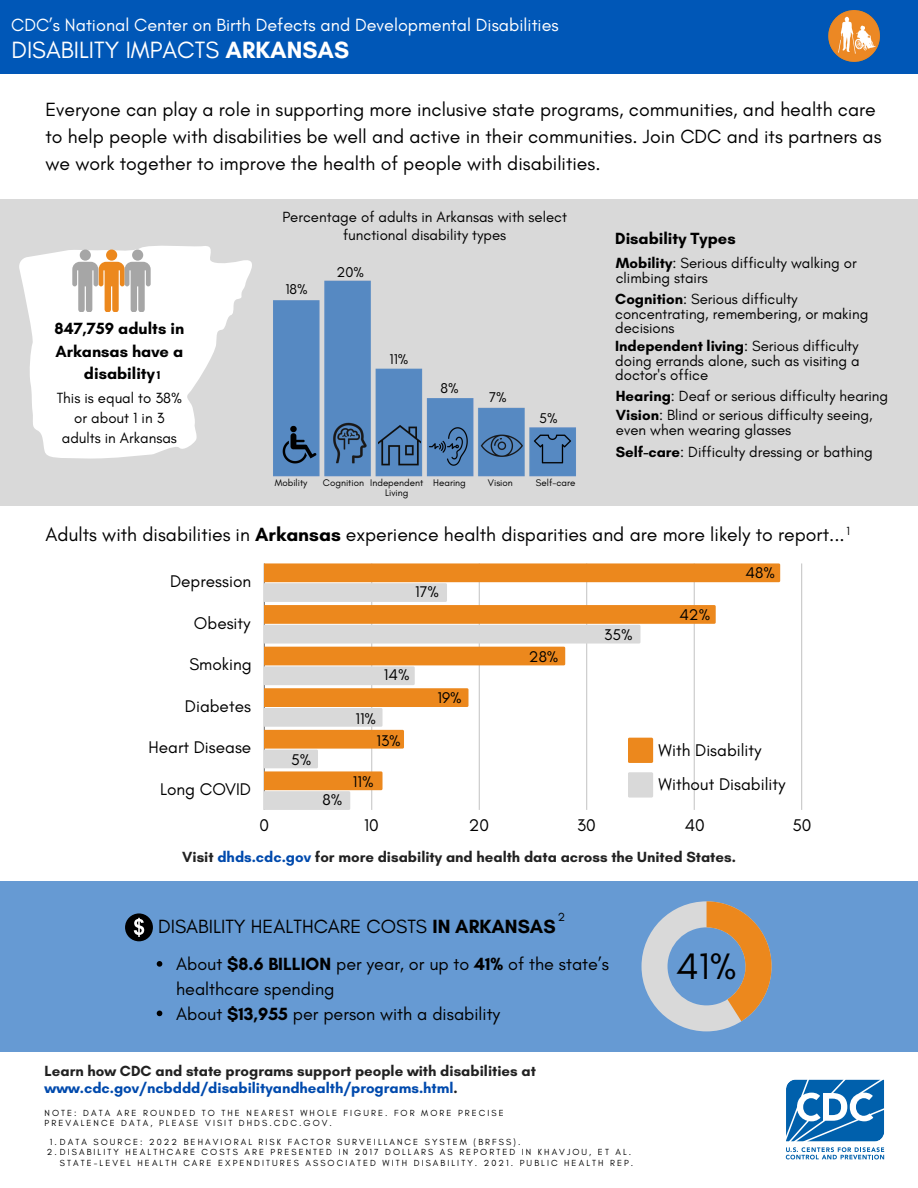
<style>
.page{position:relative;width:918px;height:1188px;background:#fff}
.page>*{position:absolute;margin:0;border:0;box-sizing:border-box;transform-origin:0 0}
.t1{font:37.5px "Glacial Indifference";color:#000}
.t2{font:24px "Glacial Indifference";color:#fff}
.t3{font:19.5px/27px "Glacial Indifference";color:#000}
.t4{font:18px/24.8px "Glacial Indifference";color:#000}
.t5{font:18px "Glacial Indifference";color:#fff}
.t6{font:17.25px "Glacial Indifference";color:#000}
.t7{font:700 16.5px/22.5px "Glacial Indifference";color:#000;text-align:center}
.t8{font:15.75px "Glacial Indifference";color:#000}
.t9{font:15px/14.7px "Glacial Indifference";color:#000}
.t10{font:700 15px/16.8px "Glacial Indifference";color:#222}
.t11{font:14.4px "Glacial Indifference";color:#000}
.t12{font:12px "Glacial Indifference";color:#000}
.t13{font:700 12px "Glacial Indifference";color:#000}
.t14{font:9.75px "Glacial Indifference";color:#000}
.t15{font:9px/10.5px "Glacial Indifference";letter-spacing:.23em;color:#000}
.s1{font-weight:700}
.s2{color:#004aad}
</style>
<div class="page">
<div style="left:0;top:199px;width:918px;height:307px;background:#d9d9d9"></div>
<img style="left:273px;top:280px;width:303px;height:197px">
<div style="left:0;top:0;width:918px;height:73px;background:#0057b7"></div>
<div style="left:0;top:881px;width:918px;height:171px;background:#669ad3"></div>
<svg style="left:642px;top:901px;width:130px;height:130px"></svg>
<img style="left:828px;top:11px;width:52px;height:51px">
<hr style="left:801px;top:563px;width:1px;height:247px;background:#000">
<svg style="left:264px;top:563px;width:516px;height:247px"></svg>
<div style="left:628px;top:738px;width:25px;height:25px;background:#ec881d;border-radius:2px"></div>
<div style="left:628px;top:772px;width:25px;height:26px;background:#d9d9d9;border-radius:2px"></div>
<img style="left:282px;top:426px;width:34px;height:39px">
<img style="left:332px;top:422px;width:36px;height:42px">
<img style="left:379px;top:423px;width:42px;height:44px">
<img style="left:429px;top:425px;width:41px;height:41px">
<img style="left:480px;top:428px;width:44px;height:35px">
<img style="left:533px;top:432px;width:40px;height:33px">
<svg style="left:19px;top:246px;width:233px;height:212px;fill:#fff"></svg>
<div style="left:106px;top:250px;width:11px;height:11px;background:#ec881d;border-radius:50%"></div>
<div style="left:132px;top:250px;width:11px;height:11px;background:#a6a6a6;border-radius:50%"></div>
<div style="left:80px;top:250px;width:11px;height:11px;background:#a6a6a6;border-radius:50%"></div>
<svg style="left:72px;top:262px;width:78px;height:50px;background:#d2bba2"></svg>
<div style="left:125px;top:913px;width:28px;height:28px;background:#000;border-radius:50%"></div>
<svg style="left:134px;top:918px;width:10px;height:19px"></svg>
<svg style="left:157px;top:961px;width:5px;height:6px"></svg>
<svg style="left:157px;top:1011px;width:5px;height:5px"></svg>
<svg style="left:785px;top:1079px;width:100px;height:80px"></svg>
<p class="t5" style="left:11px;top:14px;width:549px">CDC’s National Center on Birth Defects and Developmental Disabilities</p>
<p class="t2" style="left:11px;top:35px;width:339px">DISABILITY IMPACTS <span class="s1">ARKANSAS</span></p>
<p class="t3" style="left:45px;top:95px;width:838px">Everyone can play a role in supporting more inclusive state programs, communities, and health care to help people with disabilities be well and active in their communities. Join CDC and its partners as we work together to improve the health of people with disabilities.</p>
<h5 class="t7" style="left:55px;top:317px;width:131px">847,759 adults in<br>Arkansas have a disability</h5>
<h6 class="t13" style="left:157px;top:367px;width:5px">1</h6>
<p class="t9" style="left:57px;top:388px;width:127px;line-height:20.2px;text-align:center">This is equal to 38% or about 1 in 3 adults in Arkansas</p>
<h5 class="t9" style="left:282px;top:210px;width:286px">Percentage of adults in Arkansas with select</h5>
<h5 class="t9" style="left:343px;top:228px;width:165px">functional disability types</h5>
<h4 class="t11" style="left:285px;top:281px;width:24px">18%</h4>
<p class="t11" style="left:337px;top:263px;width:29px">20%</p>
<p class="t11" style="left:390px;top:350px;width:20px">11%</p>
<p class="t11" style="left:441px;top:380px;width:20px">8%</p>
<p class="t11" style="left:489px;top:388px;width:19px">7%</p>
<p class="t11" style="left:539px;top:410px;width:20px">5%</p>
<p class="t14" style="left:275px;top:477px;width:34px">Mobility</p>
<p class="t14" style="left:323px;top:477px;width:43px">Cognition</p>
<p class="t14" style="left:370px;top:477px;width:54px">Independent</p>
<p class="t14" style="left:433px;top:477px;width:34px">Hearing</p>
<p class="t14" style="left:488px;top:477px;width:26px">Vision</p>
<p class="t14" style="left:536px;top:477px;width:41px">Self-care</p>
<p class="t14" style="left:385px;top:487px;width:25px">Living</p>
<p class="t7" style="left:615px;top:227px;width:122px">Disability Types</p>
<p class="t9" style="left:616px;top:255px;width:242px"><span class="s1">Mobility</span>: Serious difficulty walking or climbing stairs</p>
<h3 class="t9" style="left:615px;top:291px;width:255px"><span class="s1">Cognition</span>: Serious difficulty concentrating, remembering, or making decisions</h3>
<p class="t9" style="left:615px;top:339px;width:246px;text-align:justify"><span class="s1">Independent living</span>: Serious difficulty doing errands alone, such as visiting a doctor's office</p>
<h5 class="t9" style="left:616px;top:388px;width:274px"><span class="s1">Hearing</span>: Deaf or serious difficulty hearing</h5>
<h5 class="t9" style="left:616px;top:408px;width:258px"><span class="s1">Vision</span>: Blind or serious difficulty seeing, even when wearing glasses</h5>
<h5 class="t9" style="left:616px;top:444px;width:258px"><span class="s1">Self-care</span>: Difficulty dressing or bathing</h5>
<p class="t3" style="left:45px;top:521px;width:801px">Adults with disabilities in <span class="s1">Arkansas</span> experience health disparities and are more likely to report...</p>
<p class="t12" style="left:846px;top:523px;width:5px">1</p>
<p class="t6" style="left:170px;top:571px;width:83px">Depression</p>
<p class="t6" style="left:194px;top:612px;width:58px">Obesity</p>
<p class="t6" style="left:189px;top:654px;width:64px">Smoking</p>
<p class="t6" style="left:185px;top:695px;width:68px">Diabetes</p>
<p class="t6" style="left:149px;top:737px;width:104px">Heart Disease</p>
<p class="t6" style="left:160px;top:779px;width:93px">Long COVID</p>
<h5 class="t8" style="left:415px;top:582px;width:25px">17%</h5>
<h5 class="t8" style="left:384px;top:665px;width:27px">14%</h5>
<p class="t8" style="left:291px;top:750px;width:22px">5%</p>
<h2 class="t8" style="left:323px;top:790px;width:21px">8%</h2>
<p class="t8" style="left:356px;top:709px;width:22px">11%</p>
<p class="t8" style="left:377px;top:731px;width:26px">13%</p>
<p class="t8" style="left:353px;top:772px;width:22px">11%</p>
<p class="t8" style="left:437px;top:688px;width:26px">19%</p>
<h4 class="t8" style="left:529px;top:647px;width:31px">28%</h4>
<p class="t8" style="left:604px;top:625px;width:30px">35%</p>
<p class="t8" style="left:679px;top:605px;width:32px">42%</p>
<h5 class="t8" style="left:746px;top:563px;width:31px">48%</h5>
<h5 class="t6" style="left:659px;top:739px;width:104px">With Disability</h5>
<p class="t6" style="left:659px;top:774px;width:128px">Without Disability</p>
<p class="t6" style="left:259px;top:815px;width:11px">0</p>
<p class="t6" style="left:364px;top:815px;width:16px">10</p>
<p class="t6" style="left:469px;top:815px;width:22px">20</p>
<p class="t6" style="left:577px;top:815px;width:20px">30</p>
<p class="t6" style="left:685px;top:815px;width:22px">40</p>
<p class="t6" style="left:792px;top:815px;width:21px">50</p>
<p class="t10" style="left:182px;top:849px;width:555px">Visit <span class="s2">dhds.cdc.gov</span> for more disability and health data across the United States.</p>
<p class="t12" style="left:558px;top:910px;width:9px">2</p>
<p class="t3" style="left:158px;top:913px;width:399px">DISABILITY HEALTHCARE COSTS <span class="s1">IN ARKANSAS</span></p>
<p class="t4" style="left:176px;top:951px;width:434px">About <span class="s1">$8.6 BILLION</span> per year, or up to <span class="s1">41%</span> of the state’s healthcare spending</p>
<p class="t4" style="left:176px;top:1001px;width:326px">About <span class="s1">$13,955</span> per person with a disability</p>
<h5 class="t10" style="left:45px;top:1063px;width:493px">Learn how CDC and state programs support people with disabilities at <span class="s2">www.cdc.gov/ncbddd/disabilityandhealth/programs.html</span>.</h5>
<h5 class="t15" style="left:45px;top:1107px;width:461px">NOTE: DATA ARE ROUNDED TO THE NEAREST WHOLE FIGURE. FOR MORE PRECISE<br>PREVALENCE DATA, PLEASE VISIT DHDS.CDC.GOV.</h5>
<h5 class="t15" style="left:50px;top:1136px;width:472px">1.DATA SOURCE: 2022 BEHAVIORAL RISK FACTOR SURVEILLANCE SYSTEM (BRFSS).</h5>
<h5 class="t15" style="left:47px;top:1147px;width:588px;text-align:right">2.DISABILITY HEALTHCARE COSTS ARE PRESENTED IN 2017 DOLLARS AS REPORTED IN KHAVJOU, ET AL.<br>STATE-LEVEL HEALTH CARE EXPENDITURES ASSOCIATED WITH DISABILITY. 2021. PUBLIC HEALTH REP.</h5>
<h1 class="t1" style="left:676px;top:944px;width:62px">41%</h1>
</div>
